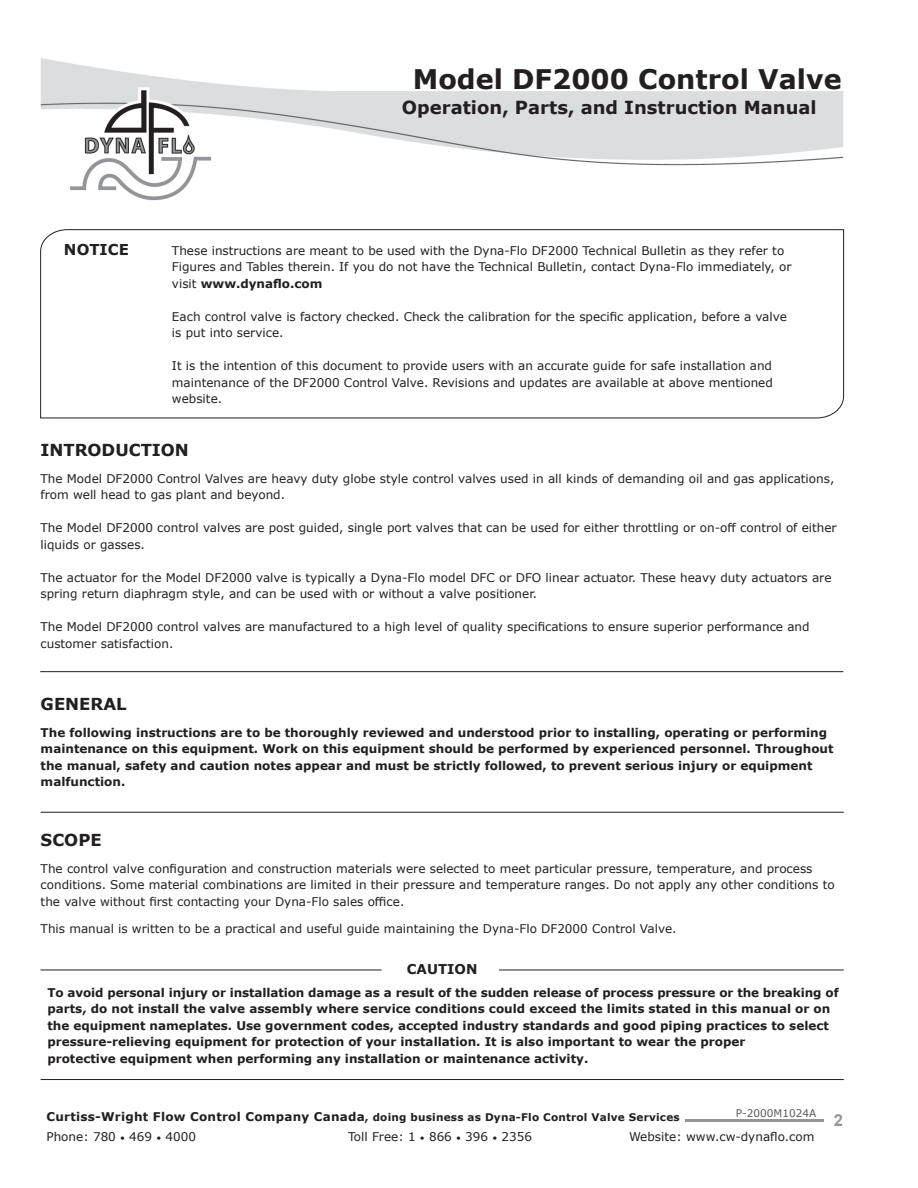
<style>
.page{position:relative;width:918px;height:1188px;background:#fff}
.page>*{position:absolute;margin:0;border:0;box-sizing:border-box;transform-origin:0 0}
.t1{font:700 27px "Verdana";color:#231f20}
.t2{font:700 18px "Verdana";color:#231f20}
.t3{font:700 16.5px "Verdana";color:#231f20}
.t4{font:700 16.5px "Arial";color:#939598}
.t5{font:700 15px "Verdana";color:#231f20}
.t6{font:700 13.5px "Verdana";color:#231f20}
.t7{font:12px/16.5px "Verdana";color:#231f20}
.t8{font:700 12px/16.5px "Verdana";color:#231f20}
.t9{font:700 10.5px "Verdana";letter-spacing:.02em;color:#231f20}
.t10{font:10.5px "Verdana";color:#5a5a5d}
.s1{font-weight:700}
.s2{font-size:12px}
.s3{font-size:9px}
</style>
<div class="page">
<hr style="left:685px;top:1120px;width:139px;height:2px;background:#939598">
<img style="left:41px;top:58px;width:803px;height:143px">
<svg style="left:40px;top:229px;width:804px;height:189px"></svg>
<hr style="left:41px;top:812px;width:803px;height:1px;background:#231f20">
<hr style="left:40px;top:970px;width:342px;height:1px;background:#231f20">
<hr style="left:499px;top:970px;width:345px;height:1px;background:#231f20">
<hr style="left:41px;top:1079px;width:803px;height:1px;background:#231f20">
<hr style="left:40px;top:671px;width:803px;height:1px;background:#231f20">
<h1 class="t1" style="left:413px;top:60px;width:430px">Model DF2000 Control Valve</h1>
<h2 class="t2" style="left:402px;top:95px;width:416px">Operation, Parts, and Instruction Manual</h2>
<p class="t5" style="left:64px;top:238px;width:66px">NOTICE</p>
<p class="t7" style="left:172px;top:242px;width:621px">These instructions are meant to be used with the Dyna-Flo DF2000 Technical Bulletin as they refer to<br>Figures and Tables therein. If you do not have the Technical Bulletin, contact Dyna-Flo immediately, or visit <span class="s1">www.dynaflo.com</span></p>
<p class="t7" style="left:172px;top:308px;width:617px">Each control valve is factory checked. Check the calibration for the specific application, before a valve is put into service.</p>
<p class="t7" style="left:172px;top:357px;width:602px;text-align:justify">It is the intention of this document to provide users with an accurate guide for safe installation and maintenance of the DF2000 Control Valve. Revisions and updates are available at above mentioned website.</p>
<h3 class="t3" style="left:40px;top:438px;width:150px">INTRODUCTION</h3>
<p class="t7" style="left:40px;top:470px;width:795px">The Model DF2000 Control Valves are heavy duty globe style control valves used in all kinds of demanding oil and gas applications, from well head to gas plant and beyond.</p>
<p class="t7" style="left:40px;top:519px;width:798px">The Model DF2000 control valves are post guided, single port valves that can be used for either throttling or on-off control of either liquids or gasses.</p>
<p class="t7" style="left:40px;top:569px;width:793px">The actuator for the Model DF2000 valve is typically a Dyna-Flo model DFC or DFO linear actuator. These heavy duty actuators are spring return diaphragm style, and can be used with or without a valve positioner.</p>
<p class="t7" style="left:40px;top:618px;width:771px">The Model DF2000 control valves are manufactured to a high level of quality specifications to ensure superior performance and customer satisfaction.</p>
<h3 class="t3" style="left:41px;top:692px;width:88px">GENERAL</h3>
<p class="t8" style="left:41px;top:724px;width:795px">The following instructions are to be thoroughly reviewed and understood prior to installing, operating or performing maintenance on this equipment. Work on this equipment should be performed by experienced personnel. Throughout the manual, safety and caution notes appear and must be strictly followed, to prevent serious injury or equipment malfunction.</p>
<h3 class="t3" style="left:41px;top:828px;width:63px">SCOPE</h3>
<p class="t7" style="left:41px;top:860px;width:796px">The control valve configuration and construction materials were selected to meet particular pressure, temperature, and process conditions. Some material combinations are limited in their pressure and temperature ranges. Do not apply any other conditions to the valve without first contacting your Dyna-Flo sales office.</p>
<p class="t7" style="left:41px;top:920px;width:637px">This manual is written to be a practical and useful guide maintaining the Dyna-Flo DF2000 Control Valve.</p>
<p class="t6" style="left:407px;top:960px;width:72px">CAUTION</p>
<p class="t8" style="left:47px;top:984px;width:793px">To avoid personal injury or installation damage as a result of the sudden release of process pressure or the breaking of parts, do not install the valve assembly where service conditions could exceed the limits stated in this manual or on the equipment nameplates. Use government codes, accepted industry standards and good piping practices to select pressure-relieving equipment for protection of your installation. It is also important to wear the proper<br>protective equipment when performing any installation or maintenance activity.</p>
<p class="t10" style="left:736px;top:1106px;width:82px">P-2000M1024A</p>
<p class="t9" style="left:46px;top:1110px;width:635px"><span class="s2">Curtiss-Wright Flow Control Company Canada</span>, doing business as Dyna-Flo Control Valve Services</p>
<p class="t7" style="left:46px;top:1128px;width:151px">Phone: 780 <span class="s3">•</span> 469 <span class="s3">•</span> 4000</p>
<p class="t7" style="left:348px;top:1128px;width:185px">Toll Free: 1 <span class="s3">•</span> 866 <span class="s3">•</span> 396 <span class="s3">•</span> 2356</p>
<p class="t7" style="left:629px;top:1128px;width:187px">Website: www.cw-dynaflo.com</p>
<h3 class="t4" style="left:834px;top:1108px;width:11px">2</h3>
</div>
